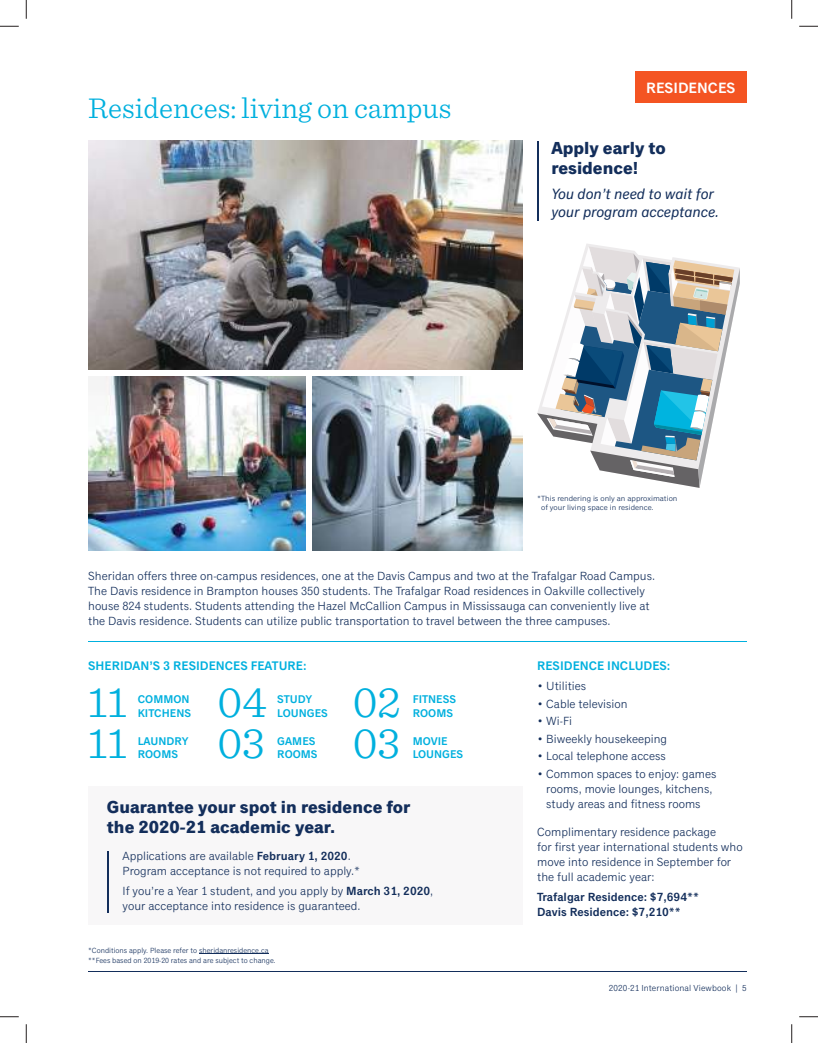
<style>
.page{position:relative;width:818px;height:1043px;background:#fff}
.page>*{position:absolute;margin:0;border:0;box-sizing:border-box;transform-origin:0 0}
.t1{font:300 45.25px/41.4px "Sentinel";letter-spacing:-.005em;color:#00b0de}
.t2{font:300 30px "Sentinel";color:#00b0de}
.t3{font:700 17.5px/20px "Classic Grotesque Pro";color:#132e5b}
.t4{font:italic 15px/17.5px "Classic Grotesque Pro";color:#132e5b}
.t5{font:600 15px "Classic Grotesque Pro";color:#fff}
.t6{font:600 12.5px "Classic Grotesque Pro";color:#00b0de}
.t7{font:11.88px/15px "Classic Grotesque Pro";color:#132e5b}
.t8{font:600 11.88px/15px "Classic Grotesque Pro";color:#132e5b}
.t9{font:600 11.25px/13.8px "Classic Grotesque Pro";color:#00b0de}
.t10{font:8.75px "Classic Grotesque Pro";letter-spacing:.01em;color:#132e5b}
.t11{font:7.5px/10px "Classic Grotesque Pro";color:#132e5b}
.t12{font:7.5px/9.4px "Classic Grotesque Pro";color:#132e5b;scale:1.06 1}
.s1{font-weight:600}
</style>
<div class="page">
<hr style="left:88px;top:971px;width:658px;height:1px;background:#132e5b">
<div style="left:635px;top:71px;width:111px;height:32px;background:#f45422"></div>
<img style="left:312px;top:377px;width:210px;height:174px">
<img style="left:88px;top:141px;width:434px;height:228px">
<hr style="left:537px;top:141px;width:2px;height:80px;background:#132e5b">
<hr style="left:199px;top:953px;width:69px;height:1px;background:#132e5b">
<svg style="left:537px;top:246px;width:202px;height:242px"></svg>
<div style="left:88px;top:786px;width:434px;height:139px;background:#f8f7f8"></div>
<hr style="left:107px;top:850px;width:2px;height:62px;background:#132e5b">
<img style="left:88px;top:377px;width:217px;height:174px">
<hr style="left:88px;top:642px;width:658px;height:1px;background:#00b0de">
<svg style="left:0;top:25px;width:19px;height:2px"></svg>
<svg style="left:799px;top:25px;width:19px;height:2px"></svg>
<svg style="left:0;top:1016px;width:19px;height:1px"></svg>
<svg style="left:799px;top:1016px;width:19px;height:1px"></svg>
<svg style="left:25px;top:0;width:2px;height:19px"></svg>
<svg style="left:25px;top:1024px;width:2px;height:18px"></svg>
<svg style="left:791px;top:0;width:1px;height:19px"></svg>
<svg style="left:791px;top:1024px;width:1px;height:18px"></svg>
<h2 class="t2" style="left:88px;top:85px;width:365px">Residences: living on campus</h2>
<p class="t5" style="left:646px;top:79px;width:91px">RESIDENCES</p>
<h3 class="t3" style="left:551px;top:139px;width:116px">Apply early to residence!</h3>
<p class="t4" style="left:551px;top:186px;width:169px">You don’t need to wait for your program acceptance.</p>
<p class="t12" style="left:541px;top:494px;width:130px;text-indent:-4px">* This rendering is only an approximation of your living space in residence.</p>
<p class="t7" style="left:88px;top:568px;width:568px">Sheridan offers three on-campus residences, one at the Davis Campus and two at the Trafalgar Road Campus.<br>The Davis residence in Brampton houses 350 students. The Trafalgar Road residences in Oakville collectively house 824 students. Students attending the Hazel McCallion Campus in Mississauga can conveniently live at the Davis residence. Students can utilize public transportation to travel between the three campuses.</p>
<p class="t6" style="left:88px;top:659px;width:220px">SHERIDAN’S 3 RESIDENCES FEATURE:</p>
<h1 class="t1" style="left:88px;top:678px;width:40px">11</h1>
<h1 class="t1" style="left:217px;top:678px;width:51px">04<br>03</h1>
<h1 class="t1" style="left:353px;top:678px;width:50px">02</h1>
<p class="t9" style="left:138px;top:693px;width:55px">COMMON<br>KITCHENS</p>
<p class="t9" style="left:277px;top:693px;width:52px">STUDY<br>LOUNGES</p>
<p class="t9" style="left:277px;top:734px;width:42px">GAMES<br>ROOMS</p>
<h1 class="t1" style="left:88px;top:719px;width:40px">11</h1>
<h1 class="t1" style="left:353px;top:719px;width:49px">03</h1>
<p class="t9" style="left:138px;top:734px;width:52px">LAUNDRY<br>ROOMS</p>
<p class="t9" style="left:413px;top:693px;width:45px">FITNESS<br>ROOMS</p>
<p class="t9" style="left:413px;top:734px;width:52px">MOVIE<br>LOUNGES</p>
<h3 class="t3" style="left:107px;top:798px;width:305px">Guarantee your spot in residence for the 2020-21 academic year.</h3>
<p class="t7" style="left:122px;top:848px;width:239px">Applications are available <span class="s1">February 1, 2020</span>.<br>Program acceptance is not required to apply.*</p>
<p class="t7" style="left:122px;top:883px;width:312px">If you’re a Year 1 student, and you apply by <span class="s1">March 31, 2020</span>, your acceptance into residence is guaranteed.</p>
<p class="t11" style="left:88px;top:945px;width:189px">* Conditions apply. Please refer to sheridanresidence.ca ** Fees based on 2019-20 rates and are subject to change.</p>
<p class="t6" style="left:537px;top:659px;width:135px">RESIDENCE INCLUDES:</p>
<p class="t7" style="left:537px;top:679px;width:51px">• Utilities</p>
<p class="t7" style="left:537px;top:696px;width:92px">• Cable television</p>
<p class="t7" style="left:537px;top:714px;width:36px">• Wi-Fi</p>
<p class="t7" style="left:537px;top:731px;width:131px">• Biweekly housekeeping</p>
<p class="t7" style="left:537px;top:749px;width:130px">• Local telephone access</p>
<p class="t7" style="left:537px;top:766px;width:181px;text-align:center">• Common spaces to enjoy: games rooms, movie lounges, kitchens, study areas and fitness rooms</p>
<p class="t7" style="left:537px;top:824px;width:207px">Complimentary residence package<br>for first year international students who move into residence in September for the full academic year:</p>
<p class="t8" style="left:537px;top:889px;width:163px">Trafalgar Residence: $7,694**<br>Davis Residence: $7,210**</p>
<p class="t10" style="left:609px;top:982px;width:139px">2020-21 International Viewbook | 5</p>
</div>
